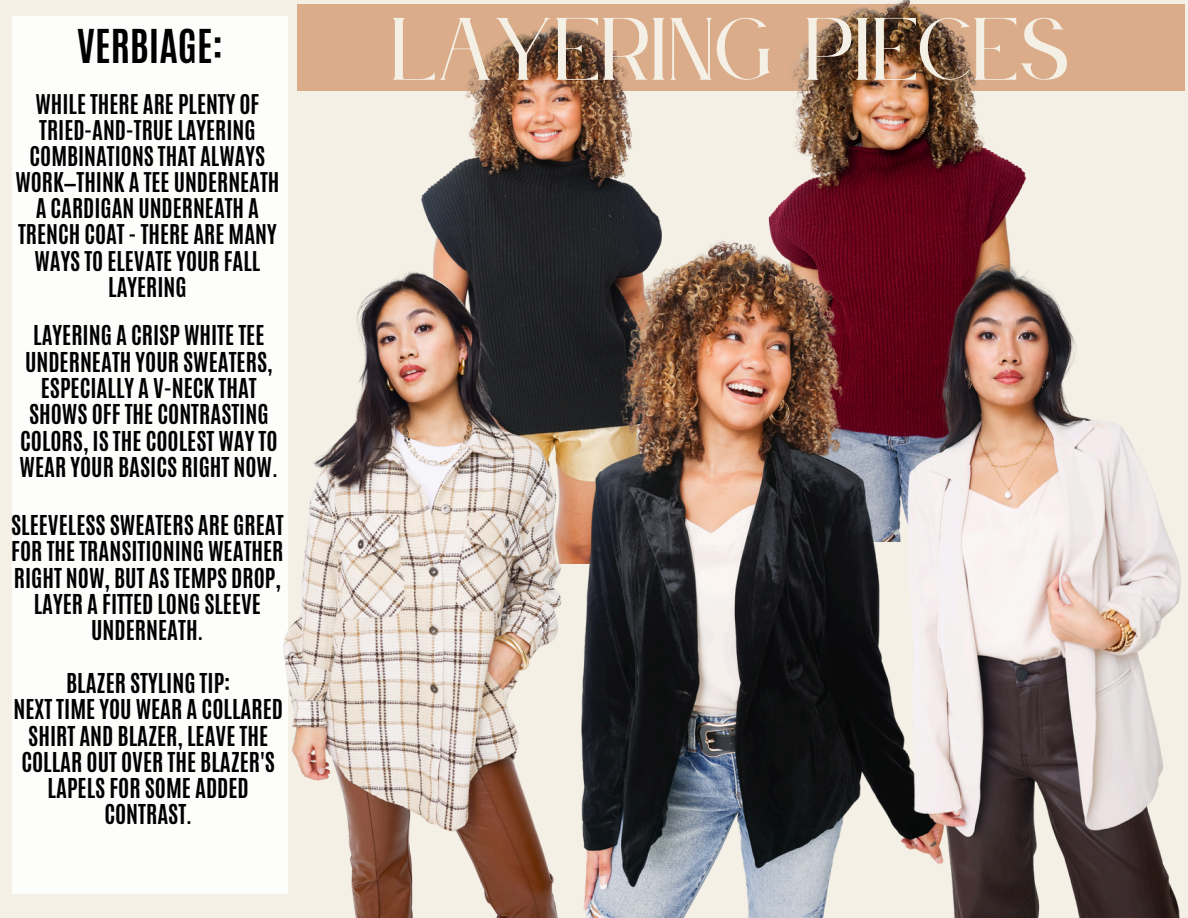
<style>
.page{position:relative;width:1188px;height:918px;background:#f5f0e6}
.page>*{position:absolute;margin:0;border:0;box-sizing:border-box;transform-origin:0 0}
.t1{font:77.7px "Le Jour Serif";color:#f5f0e6}
.t2{font:700 39px "Antonio";color:#000}
.t3{font:700 22.95px/26.2px "Antonio";color:#000;text-align:center}
.t4{font:700 22.8px/26.1px "Antonio";color:#000;text-align:center}
</style>
<div class="page">
<div style="left:12px;top:16px;width:276px;height:877px;background:#fff"></div>
<div style="left:297px;top:5px;width:887px;height:86px;background:#daac89"></div>
<img style="left:731px;top:0;width:356px;height:239px">
<img style="left:421px;top:5px;width:320px;height:234px">
<img style="left:217px;top:239px;width:285px;height:679px">
<img style="left:502px;top:239px;width:318px;height:679px">
<img style="left:820px;top:239px;width:361px;height:679px">
<p class="t2" style="left:77px;top:18px;width:148px">VERBIAGE:</p>
<p class="t4" style="left:15px;top:91px;width:266px">WHILE THERE ARE PLENTY OF<br>TRIED-AND-TRUE LAYERING<br>COMBINATIONS THAT ALWAYS<br>WORK—THINK A TEE UNDERNEATH<br>A CARDIGAN UNDERNEATH A<br>TRENCH COAT - THERE ARE MANY<br>WAYS TO ELEVATE YOUR FALL<br>LAYERING</p>
<p class="t3" style="left:20px;top:323px;width:260px">LAYERING A CRISP WHITE TEE<br>UNDERNEATH YOUR SWEATERS,<br>ESPECIALLY A V-NECK THAT<br>SHOWS OFF THE CONTRASTING<br>COLORS, IS THE COOLEST WAY TO<br>WEAR YOUR BASICS RIGHT NOW.</p>
<p class="t3" style="left:11px;top:512px;width:274px">SLEEVELESS SWEATERS ARE GREAT<br>FOR THE TRANSITIONING WEATHER<br>RIGHT NOW, BUT AS TEMPS DROP,<br>LAYER A FITTED LONG SLEEVE<br>UNDERNEATH.</p>
<p class="t3" style="left:66px;top:670px;width:166px">BLAZER STYLING TIP:</p>
<p class="t3" style="left:13px;top:697px;width:271px">NEXT TIME YOU WEAR A COLLARED<br>SHIRT AND BLAZER, LEAVE THE<br>COLLAR OUT OVER THE BLAZER'S<br>LAPELS FOR SOME ADDED<br>CONTRAST.</p>
<p class="t1" style="left:392px;top:8px;width:680px">LAYERING PIECES</p>
</div>
